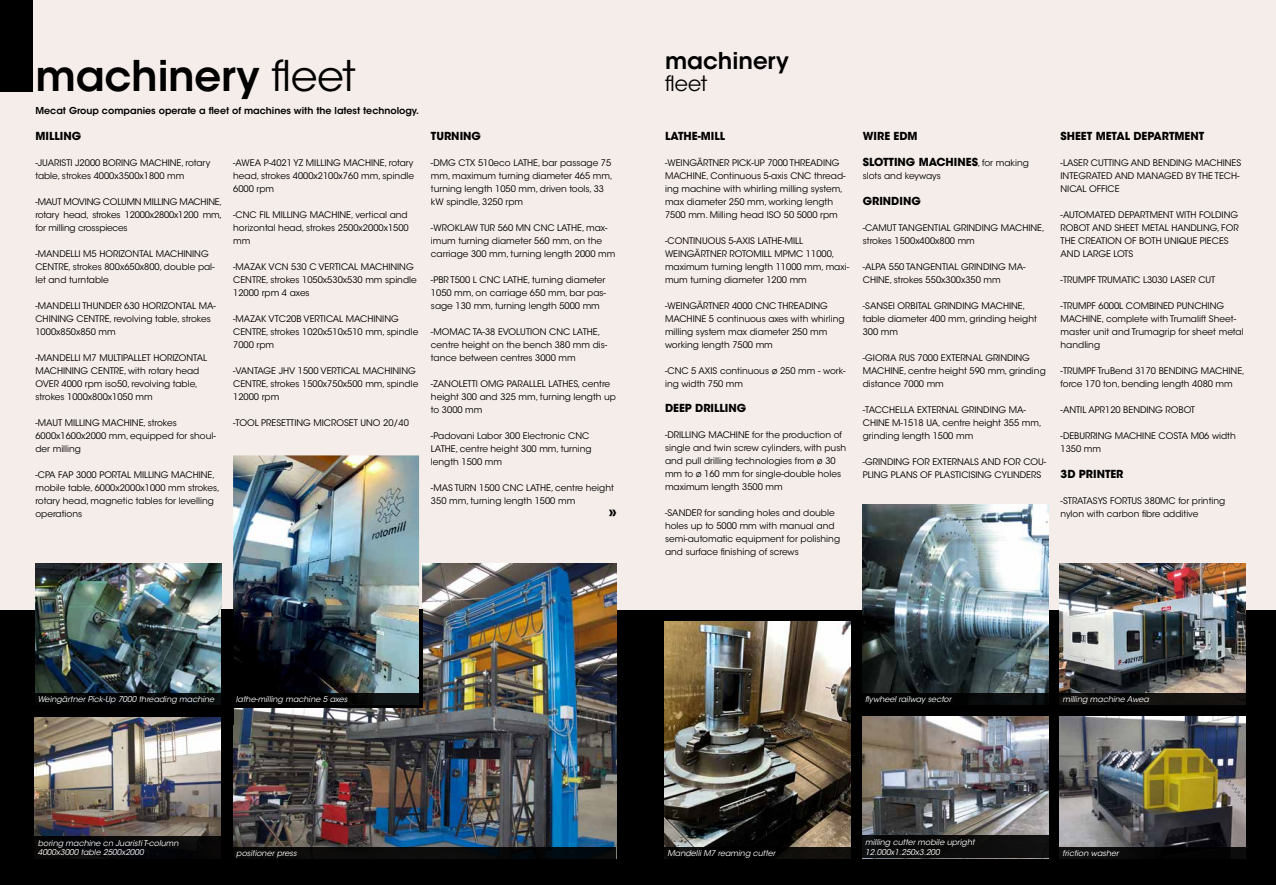
<style>
.page{position:relative;width:1276px;height:885px;background:#fff}
.page>*{position:absolute;margin:0;border:0;box-sizing:border-box;transform-origin:0 0}
.t1{font:600 42px "ITC Avant Garde Std";letter-spacing:-.005em;color:#000}
.t2{font:600 23px "ITC Avant Garde Std";color:#000}
.t3{font:21px "ITC Avant Garde Std";color:#000}
.t4{font:700 18px "ITC Avant Garde Std";color:#000}
.t5{font:700 11px "ITC Avant Garde Std";color:#000}
.t6{font:600 9.5px "ITC Avant Garde Std";color:#000}
.t7{font:9px/13px "ITC Avant Garde Std";color:#000}
.t8{font:italic 8px/9.6px "ITC Avant Garde Std";color:#fff}
.s1{font-weight:400}
.s2{font-weight:400;font-size:9px}
</style>
<div class="page">
<div style="left:0;top:0;width:638px;height:884px;background:#000"></div>
<div style="left:638px;top:0;width:638px;height:884px;background:#000"></div>
<div style="left:0;top:0;width:638px;height:609px;background:#f5edea"></div>
<div style="left:639px;top:0;width:637px;height:609px;background:#f5edea"></div>
<div style="left:0;top:0;width:33px;height:91px;background:#000"></div>
<img style="left:35px;top:563px;width:186px;height:130px">
<img style="left:664px;top:621px;width:186px;height:226px">
<svg style="left:664px;top:847px;width:186px;height:11px"></svg>
<img style="left:1059px;top:716px;width:186px;height:130px">
<div style="left:1059px;top:846px;width:186px;height:12px;background:#070708"></div>
<img style="left:862px;top:716px;width:186px;height:119px">
<div style="left:862px;top:835px;width:186px;height:23px;background:#0d0d0c"></div>
<img style="left:233px;top:563px;width:383px;height:284px">
<div style="left:233px;top:847px;width:383px;height:11px;background:#0b0b0b"></div>
<img style="left:35px;top:717px;width:186px;height:119px">
<div style="left:35px;top:836px;width:186px;height:22px;background:#070708"></div>
<img style="left:1059px;top:563px;width:186px;height:130px">
<svg style="left:1059px;top:693px;width:186px;height:11px;fill:#141210"></svg>
<img style="left:233px;top:455px;width:190px;height:254px">
<svg style="left:233px;top:693px;width:186px;height:11px"></svg>
<img style="left:862px;top:504px;width:186px;height:189px">
<hr style="left:233px;top:704px;width:189px;height:3px;background:#000">
<hr style="left:419px;top:609px;width:3px;height:98px;background:#000">
<h1 class="t1" style="left:35px;top:49px;width:322px">machinery <span class="s1">fleet</span></h1>
<h2 class="t2" style="left:665px;top:46px;width:125px">machinery</h2>
<h3 class="t3" style="left:665px;top:71px;width:44px">fleet</h3>
<p class="t6" style="left:35px;top:104px;width:385px">Mecat Group companies operate a fleet of machines with the latest technology.</p>
<p class="t5" style="left:35px;top:128px;width:47px">MILLING</p>
<p class="t7" style="left:35px;top:156px;width:176px">-JUARISTI J2000 BORING MACHINE, rotary table, strokes 4000x3500x1800 mm</p>
<p class="t7" style="left:35px;top:195px;width:188px;text-align:justify">-MAUT MOVING COLUMN MILLING MACHINE, rotary head, strokes 12000x2800x1200 mm, for milling crosspieces</p>
<p class="t7" style="left:35px;top:247px;width:181px">-MANDELLI M5 HORIZONTAL MACHINING<br>CENTRE, strokes 800x650x800, double pal&shy;let and turntable</p>
<p class="t7" style="left:35px;top:299px;width:182px">-MANDELLI THUNDER 630 HORIZONTAL MA-<br>CHINING CENTRE, revolving table, strokes<br>1000x850x850 mm</p>
<p class="t7" style="left:35px;top:351px;width:173px">-MANDELLI M7 MULTIPALLET HORIZONTAL MACHINING CENTRE, with rotary head OVER 4000 rpm iso50, revolving table, strokes 1000x800x1050 mm</p>
<p class="t7" style="left:35px;top:416px;width:182px">-MAUT MILLING MACHINE, strokes<br>6000x1600x2000 mm, equipped for shoul&shy;der milling</p>
<p class="t7" style="left:35px;top:468px;width:186px">-CPA FAP 3000 PORTAL MILLING MACHINE, mobile table, 6000x2000x1000 mm strokes, rotary head, magnetic tables for levelling operations</p>
<p class="t7" style="left:233px;top:156px;width:182px;text-align:justify">-AWEA P-4021 YZ MILLING MACHINE, rotary head, strokes 4000x2100x760 mm, spindle 6000 rpm</p>
<p class="t7" style="left:233px;top:208px;width:177px;text-align:justify">-CNC FIL MILLING MACHINE, vertical and horizontal head, strokes 2500x2000x1500 mm</p>
<p class="t7" style="left:233px;top:260px;width:185px">-MAZAK VCN 530 C VERTICAL MACHINING<br>CENTRE, strokes 1050x530x530 mm spindle<br>12000 rpm 4 axes</p>
<p class="t7" style="left:233px;top:312px;width:187px">-MAZAK VTC20B VERTICAL MACHINING<br>CENTRE, strokes 1020x510x510 mm, spindle<br>7000 rpm</p>
<p class="t7" style="left:233px;top:364px;width:187px">-VANTAGE JHV 1500 VERTICAL MACHINING<br>CENTRE, strokes 1500x750x500 mm, spindle<br>12000 rpm</p>
<p class="t7" style="left:233px;top:416px;width:177px">-TOOL PRESETTING MICROSET UNO 20/40</p>
<p class="t5" style="left:431px;top:128px;width:51px">TURNING</p>
<p class="t7" style="left:431px;top:156px;width:183px">-DMG CTX 510eco LATHE, bar passage 75 mm, maximum turning diameter 465 mm, turning length 1050 mm, driven tools, 33 kW spindle, 3250 rpm</p>
<p class="t7" style="left:431px;top:221px;width:186px">-WROKLAW TUR 560 MN CNC LATHE, max&shy;imum turning diameter 560 mm, on the carriage 300 mm, turning length 2000 mm</p>
<p class="t7" style="left:431px;top:273px;width:177px;text-align:justify">-PBR T500 L CNC LATHE, turning diameter 1050 mm, on carriage 650 mm, bar pas&shy;sage 130 mm, turning length 5000 mm</p>
<p class="t7" style="left:431px;top:325px;width:178px">-MOMAC TA-38 EVOLUTION CNC LATHE, centre height on the bench 380 mm dis&shy;tance between centres 3000 mm</p>
<p class="t7" style="left:431px;top:377px;width:187px">-ZANOLETTI OMG PARALLEL LATHES, centre height 300 and 325 mm, turning length up to 3000 mm</p>
<p class="t7" style="left:431px;top:429px;width:162px">-Padovani Labor 300 Electronic CNC<br>LATHE, centre height 300 mm, turning length 1500 mm</p>
<p class="t7" style="left:431px;top:481px;width:184px">-MAS TURN 1500 CNC LATHE, centre height<br>350 mm, turning length 1500 mm</p>
<h3 class="t4" style="left:609px;top:499px;width:9px">»</h3>
<p class="t5" style="left:665px;top:128px;width:62px">LATHE-MILL</p>
<p class="t7" style="left:665px;top:156px;width:182px">-WEINGÄRTNER PICK-UP 7000 THREADING MACHINE, Continuous 5-axis CNC thread&shy;ing machine with whirling milling system, max diameter 250 mm, working length 7500 mm. Milling head ISO 50 5000 rpm</p>
<p class="t7" style="left:665px;top:234px;width:186px">-CONTINUOUS 5-AXIS LATHE-MILL WEINGÄRTNER ROTOMILL MPMC 11000, maximum turning length 11000 mm, maxi&shy;mum turning diameter 1200 mm</p>
<p class="t7" style="left:665px;top:299px;width:181px">-WEINGÄRTNER 4000 CNC THREADING<br>MACHINE 5 continuous axes with whirling milling system max diameter 250 mm working length 7500 mm</p>
<p class="t7" style="left:665px;top:364px;width:182px">-CNC 5 AXIS continuous ø 250 mm - work&shy;ing width 750 mm</p>
<p class="t5" style="left:665px;top:400px;width:83px">DEEP DRILLING</p>
<p class="t7" style="left:665px;top:428px;width:183px">-DRILLING MACHINE for the production of single and twin screw cylinders, with push and pull drilling technologies from ø 30 mm to ø 160 mm for single-double holes maximum length 3500 mm</p>
<p class="t7" style="left:665px;top:506px;width:177px">-SANDER for sanding holes and double holes up to 5000 mm with manual and semi-automatic equipment for polishing and surface finishing of screws</p>
<p class="t5" style="left:863px;top:128px;width:56px">WIRE EDM</p>
<p class="t5" style="left:863px;top:154px;width:168px">SLOTTING MACHINES<span class="s2">, for making</span></p>
<p class="t7" style="left:863px;top:169px;width:79px">slots and keyways</p>
<p class="t5" style="left:863px;top:193px;width:59px">GRINDING</p>
<p class="t7" style="left:863px;top:221px;width:183px">-CAMUT TANGENTIAL GRINDING MACHINE, strokes 1500x400x800 mm</p>
<p class="t7" style="left:863px;top:260px;width:164px">-ALPA 550 TANGENTIAL GRINDING MA-<br>CHINE, strokes 550x300x350 mm</p>
<p class="t7" style="left:863px;top:299px;width:176px">-SANSEI ORBITAL GRINDING MACHINE, table diameter 400 mm, grinding height<br>300 mm</p>
<p class="t7" style="left:863px;top:351px;width:184px">-GIORIA RUS 7000 EXTERNAL GRINDING<br>MACHINE, centre height 590 mm, grinding distance 7000 mm</p>
<p class="t7" style="left:863px;top:403px;width:180px">-TACCHELLA EXTERNAL GRINDING MA-<br>CHINE M-1518 UA, centre height 355 mm, grinding length 1500 mm</p>
<p class="t7" style="left:863px;top:455px;width:185px">-GRINDING FOR EXTERNALS AND FOR COU-<br>PLING PLANS OF PLASTICISING CYLINDERS</p>
<p class="t5" style="left:1060px;top:128px;width:145px">SHEET METAL DEPARTMENT</p>
<p class="t7" style="left:1060px;top:156px;width:182px">-LASER CUTTING AND BENDING MACHINES<br>INTEGRATED AND MANAGED BY THE TECH-<br>NICAL OFFICE</p>
<p class="t7" style="left:1060px;top:208px;width:180px">-AUTOMATED DEPARTMENT WITH FOLDING<br>ROBOT AND SHEET METAL HANDLING, FOR<br>THE CREATION OF BOTH UNIQUE PIECES<br>AND LARGE LOTS</p>
<p class="t7" style="left:1060px;top:273px;width:156px">-TRUMPF TRUMATIC L3030 LASER CUT</p>
<p class="t7" style="left:1060px;top:299px;width:185px">-TRUMPF 6000L COMBINED PUNCHING<br>MACHINE, complete with Trumalift Sheet&shy;master unit and Trumagrip for sheet metal handling</p>
<p class="t7" style="left:1060px;top:364px;width:186px">-TRUMPF TruBend 3170 BENDING MACHINE, force 170 ton, bending length 4080 mm</p>
<p class="t7" style="left:1060px;top:403px;width:136px">-ANTIL APR120 BENDING ROBOT</p>
<p class="t7" style="left:1060px;top:429px;width:177px">-DEBURRING MACHINE COSTA M06 width<br>1350 mm</p>
<p class="t5" style="left:1060px;top:466px;width:64px">3D PRINTER</p>
<p class="t7" style="left:1060px;top:494px;width:166px">-STRATASYS FORTUS 380MC for printing nylon with carbon fibre additive</p>
<p class="t8" style="left:38px;top:694px;width:178px">Weingärtner Pick-Up 7000 threading machine</p>
<p class="t8" style="left:236px;top:694px;width:113px">lathe-milling machine 5 axes</p>
<p class="t8" style="left:865px;top:694px;width:88px">flywheel railway sector</p>
<p class="t8" style="left:1062px;top:694px;width:88px">milling machine Awea</p>
<p class="t8" style="left:38px;top:838px;width:142px">boring machine cn Juaristi T-column<br>4000x3000 table 2500x2000</p>
<p class="t8" style="left:865px;top:837px;width:111px">milling cutter mobile upright</p>
<p class="t8" style="left:236px;top:848px;width:62px">positioner press</p>
<p class="t8" style="left:865px;top:847px;width:76px">12.000x1.250x3.200</p>
<p class="t8" style="left:667px;top:848px;width:109px">Mandelli M7 reaming cutter</p>
<p class="t8" style="left:1062px;top:848px;width:58px">friction washer</p>
<p class="t8" style="left:667px;top:848px;width:49px">lorem ipsum</p>
</div>
